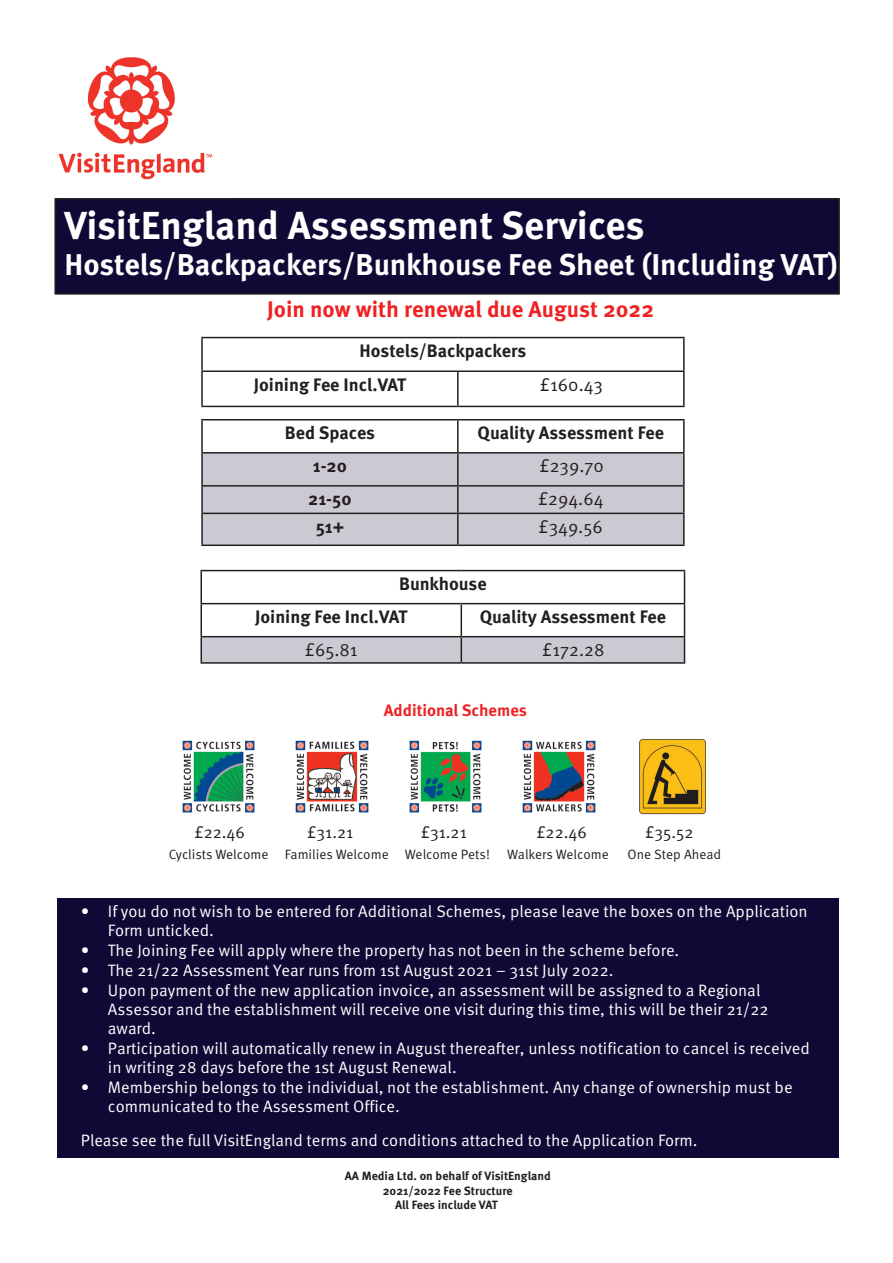
<style>
.page{position:relative;width:893px;height:1263px;background:#fff}
.page>*{position:absolute;margin:0;border:0;box-sizing:border-box;transform-origin:0 0}
.t1{font:700 39px "Meta Pro";color:#fff}
.t2{font:700 30px "Meta Pro";color:#fff}
.t3{font:700 22.5px "Meta Pro";color:#ee2223}
.t4{font:700 18px "Meta Pro";color:#231f20}
.t5{font:18px "Meta Pro";color:#231f20}
.t6{font:16.5px/19px "Meta Pro";color:#fff}
.t7{font:16.5px "Meta Pro";color:#231f20}
.t8{font:700 16.5px "Meta Pro";color:#ee2223}
.t9{font:13.5px "Meta Pro";color:#231f20}
.t10{font:700 12px/14.2px "Meta Pro";color:#231f20;text-align:center}
</style>
<div class="page">
<img style="left:58px;top:57px;width:155px;height:123px">
<div style="left:55px;top:199px;width:784px;height:95px;background:#100935"></div>
<div style="left:55px;top:198px;width:785px;height:96px;border:2px solid #231f20"></div>
<svg style="left:203px;top:420px;width:480px;height:124px"></svg>
<hr style="left:201px;top:419px;width:257px;height:1px;background:#231f20">
<hr style="left:201px;top:420px;width:2px;height:32px;background:#231f20">
<hr style="left:458px;top:419px;width:227px;height:1px;background:#231f20">
<hr style="left:457px;top:420px;width:2px;height:32px;background:#231f20">
<hr style="left:683px;top:420px;width:2px;height:32px;background:#231f20">
<hr style="left:201px;top:452px;width:257px;height:1px;background:#231f20">
<hr style="left:201px;top:453px;width:2px;height:32px;background:#231f20">
<hr style="left:458px;top:452px;width:227px;height:1px;background:#231f20">
<hr style="left:457px;top:453px;width:2px;height:32px;background:#231f20">
<hr style="left:683px;top:453px;width:2px;height:32px;background:#231f20">
<hr style="left:201px;top:485px;width:257px;height:2px;background:#231f20">
<hr style="left:201px;top:487px;width:2px;height:26px;background:#231f20">
<hr style="left:458px;top:485px;width:227px;height:2px;background:#231f20">
<hr style="left:457px;top:487px;width:2px;height:26px;background:#231f20">
<hr style="left:683px;top:487px;width:2px;height:26px;background:#231f20">
<hr style="left:201px;top:513px;width:257px;height:1px;background:#231f20">
<hr style="left:201px;top:514px;width:2px;height:30px;background:#231f20">
<hr style="left:458px;top:513px;width:227px;height:1px;background:#231f20">
<hr style="left:457px;top:514px;width:2px;height:30px;background:#231f20">
<hr style="left:683px;top:514px;width:2px;height:30px;background:#231f20">
<hr style="left:201px;top:544px;width:257px;height:2px;background:#231f20">
<hr style="left:458px;top:544px;width:227px;height:2px;background:#231f20">
<svg style="left:203px;top:338px;width:480px;height:68px"></svg>
<hr style="left:201px;top:337px;width:257px;height:1px;background:#231f20">
<hr style="left:201px;top:338px;width:2px;height:32px;background:#231f20">
<hr style="left:458px;top:337px;width:227px;height:1px;background:#231f20">
<hr style="left:683px;top:338px;width:2px;height:32px;background:#231f20">
<hr style="left:201px;top:370px;width:257px;height:2px;background:#231f20">
<hr style="left:201px;top:372px;width:2px;height:34px;background:#231f20">
<hr style="left:458px;top:370px;width:227px;height:2px;background:#231f20">
<hr style="left:457px;top:372px;width:2px;height:34px;background:#231f20">
<hr style="left:683px;top:372px;width:2px;height:34px;background:#231f20">
<hr style="left:201px;top:406px;width:257px;height:1px;background:#231f20">
<hr style="left:458px;top:406px;width:227px;height:1px;background:#231f20">
<hr style="left:200px;top:570px;width:261px;height:1px;background:#231f20">
<hr style="left:200px;top:571px;width:2px;height:32px;background:#231f20">
<hr style="left:461px;top:570px;width:224px;height:1px;background:#231f20">
<hr style="left:200px;top:603px;width:261px;height:1px;background:#231f20">
<hr style="left:200px;top:604px;width:2px;height:32px;background:#231f20">
<hr style="left:200px;top:636px;width:261px;height:1px;background:#231f20">
<hr style="left:200px;top:637px;width:2px;height:25px;background:#231f20">
<svg style="left:201px;top:571px;width:484px;height:91px"></svg>
<hr style="left:200px;top:662px;width:261px;height:2px;background:#231f20">
<hr style="left:461px;top:662px;width:224px;height:2px;background:#231f20">
<div style="left:58px;top:898px;width:781px;height:260px;background:#100935"></div>
<img style="left:182px;top:740px;width:73px;height:73px">
<img style="left:295px;top:740px;width:74px;height:73px">
<img style="left:409px;top:740px;width:73px;height:73px">
<img style="left:522px;top:740px;width:74px;height:73px">
<img style="left:639px;top:739px;width:67px;height:76px">
<p class="t1" style="left:64px;top:195px;width:582px">VisitEngland Assessment Services</p>
<p class="t2" style="left:64px;top:241px;width:775px">Hostels/Backpackers/Bunkhouse Fee Sheet (Including VAT)</p>
<p class="t2" style="left:100px;top:241px;width:306px">tel Boat (Including VAT)</p>
<p class="t3" style="left:267px;top:292px;width:388px">Join now with renewal due August 2022</p>
<p class="t4" style="left:360px;top:337px;width:168px">Hostels/Backpackers</p>
<p class="t4" style="left:254px;top:370px;width:154px">Joining Fee Incl.VAT</p>
<p class="t5" style="left:540px;top:371px;width:65px">£160.43</p>
<p class="t4" style="left:285px;top:419px;width:92px">Bed Spaces</p>
<p class="t4" style="left:478px;top:419px;width:188px">Quality Assessment Fee</p>
<p class="t4" style="left:313px;top:452px;width:36px">1-20</p>
<p class="t5" style="left:540px;top:452px;width:66px">£239.70</p>
<p class="t4" style="left:308px;top:485px;width:45px">21-50</p>
<p class="t5" style="left:538px;top:486px;width:67px">£294.64</p>
<p class="t4" style="left:316px;top:513px;width:30px">51+</p>
<p class="t5" style="left:539px;top:513px;width:66px">£349.56</p>
<p class="t4" style="left:399px;top:570px;width:89px">Bunkhouse</p>
<p class="t4" style="left:255px;top:603px;width:154px">Joining Fee Incl.VAT</p>
<p class="t4" style="left:480px;top:603px;width:188px">Quality Assessment Fee</p>
<p class="t5" style="left:305px;top:636px;width:54px">£65.81</p>
<p class="t5" style="left:542px;top:636px;width:64px">£172.28</p>
<p class="t8" style="left:384px;top:698px;width:145px">Additional Schemes</p>
<p class="t7" style="left:194px;top:819px;width:52px">£22.46</p>
<p class="t7" style="left:307px;top:819px;width:48px">£31.21</p>
<p class="t7" style="left:421px;top:819px;width:48px">£31.21</p>
<p class="t7" style="left:536px;top:819px;width:52px">£22.46</p>
<p class="t7" style="left:645px;top:819px;width:50px">£35.52</p>
<p class="t9" style="left:169px;top:844px;width:101px">Cyclists Welcome</p>
<p class="t9" style="left:285px;top:844px;width:105px">Families Welcome</p>
<p class="t9" style="left:405px;top:844px;width:87px">Welcome Pets!</p>
<p class="t9" style="left:507px;top:844px;width:103px">Walkers Welcome</p>
<p class="t9" style="left:627px;top:844px;width:95px">One Step Ahead</p>
<p class="t6" style="left:108px;top:901px;width:701px;text-indent:-27px">• If you do not wish to be entered for Additional Schemes, please leave the boxes on the Application<br>Form unticked.</p>
<p class="t6" style="left:81px;top:940px;width:600px">• The Joining Fee will apply where the property has not been in the scheme before.</p>
<p class="t6" style="left:81px;top:959px;width:534px">• The 21/22 Assessment Year runs from 1st August 2021 – 31st July 2022.</p>
<p class="t6" style="left:108px;top:979px;width:662px;line-height:19.5px;text-indent:-27px">• Upon payment of the new application invoice, an assessment will be assigned to a Regional<br>Assessor and the establishment will receive one visit during this time, this will be their 21/22 award.</p>
<p class="t6" style="left:108px;top:1038px;width:703px;text-indent:-27px">• Participation will automatically renew in August thereafter, unless notification to cancel is received in writing 28 days before the 1st August Renewal.</p>
<p class="t6" style="left:108px;top:1077px;width:686px;text-indent:-27px">• Membership belongs to the individual, not the establishment. Any change of ownership must be communicated to the Assessment Office.</p>
<p class="t6" style="left:81px;top:1129px;width:618px">Please see the full VisitEngland terms and conditions attached to the Application Form.</p>
<p class="t10" style="left:345px;top:1168px;width:207px">AA Media Ltd. on behalf of VisitEngland<br>2021/2022 Fee Structure<br>All Fees include VAT</p>
</div>
